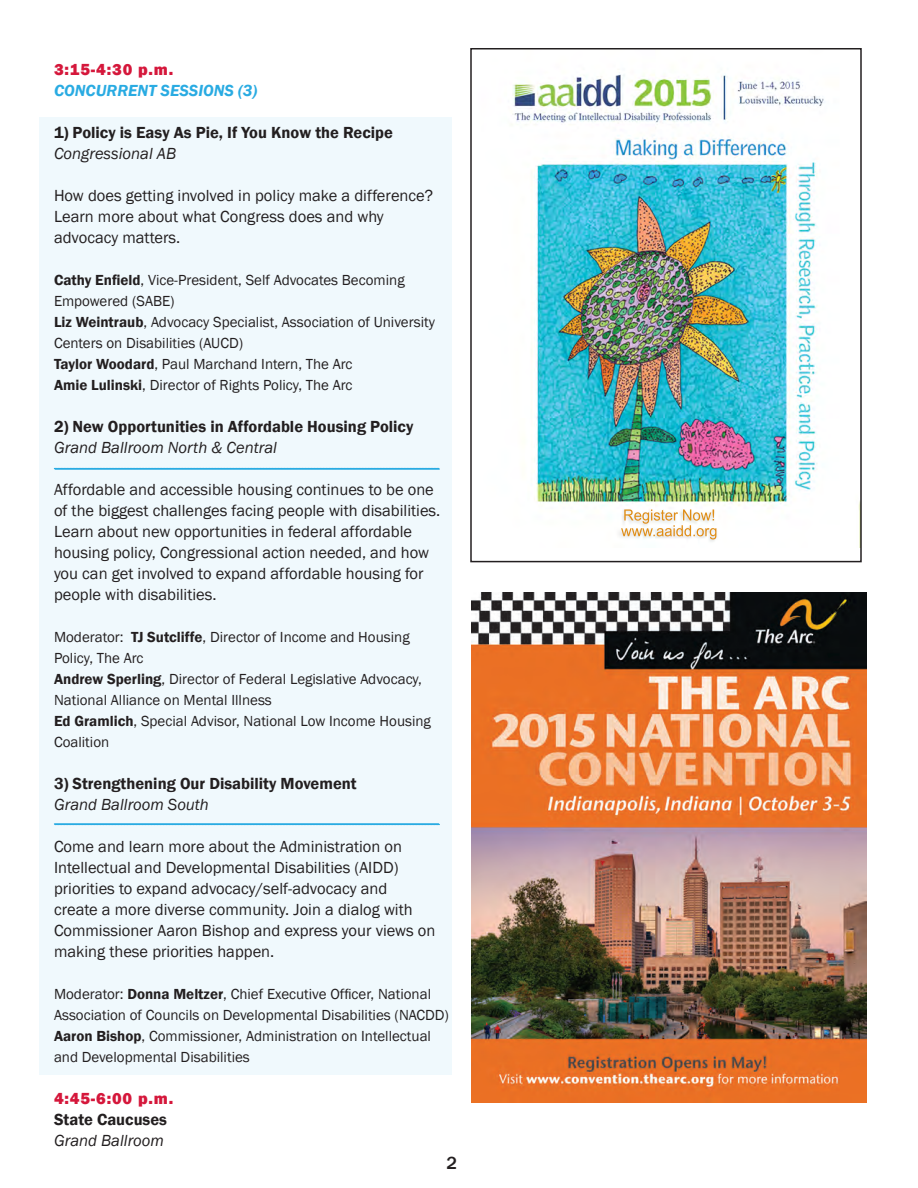
<style>
.page{position:relative;width:918px;height:1188px;background:#fff}
.page>*{position:absolute;margin:0;border:0;box-sizing:border-box;transform-origin:0 0}
.t1{font:500 18px "Franklin Gothic";color:#231f20}
.t2{font:16.5px/21px "Franklin Gothic";color:#231f20}
.t3{font:600 16.5px "Franklin Gothic";color:#231f20}
.t4{font:italic 16.5px "Franklin Gothic";color:#231f20}
.t5{font:800 16.5px "Franklin Gothic";letter-spacing:.05em;color:#d5173b}
.t6{font:italic 600 16.5px "Franklin Gothic";color:#29abe2}
.t7{font:15px/21px "Franklin Gothic";color:#231f20}
.s1{font-weight:600}
</style>
<div class="page">
<div style="left:39px;top:117px;width:412px;height:958px;background:#f0f9fd"></div>
<img style="left:471px;top:592px;width:396px;height:510px">
<img style="left:511px;top:74px;width:348px;height:468px">
<div style="left:470px;top:48px;width:392px;height:514px;border:2px solid #231f20"></div>
<svg style="left:54px;top:468px;width:386px;height:2px"></svg>
<svg style="left:54px;top:823px;width:386px;height:2px"></svg>
<p class="t5" style="left:54px;top:59px;width:121px">3:15-4:30 p.m.</p>
<p class="t6" style="left:54px;top:80px;width:205px">CONCURRENT SESSIONS (3)</p>
<p class="t3" style="left:54px;top:122px;width:341px">1) Policy is Easy As Pie, If You Know the Recipe</p>
<p class="t4" style="left:54px;top:143px;width:124px">Congressional AB</p>
<p class="t2" style="left:54px;top:185px;width:381px">How does getting involved in policy make a difference?<br>Learn more about what Congress does and why advocacy matters.</p>
<p class="t7" style="left:54px;top:270px;width:352px"><span class="s1">Cathy Enfield</span>, Vice-President, Self Advocates Becoming<br>Empowered (SABE)</p>
<p class="t7" style="left:54px;top:312px;width:382px"><span class="s1">Liz Weintraub</span>, Advocacy Specialist, Association of University<br>Centers on Disabilities (AUCD)</p>
<p class="t7" style="left:54px;top:354px;width:300px"><span class="s1">Taylor Woodard</span>, Paul Marchand Intern, The Arc</p>
<p class="t7" style="left:54px;top:375px;width:300px"><span class="s1">Amie Lulinski</span>, Director of Rights Policy, The Arc</p>
<p class="t3" style="left:54px;top:416px;width:361px">2) New Opportunities in Affordable Housing Policy</p>
<p class="t4" style="left:54px;top:437px;width:224px">Grand Ballroom North &amp; Central</p>
<p class="t2" style="left:54px;top:479px;width:388px">Affordable and accessible housing continues to be one of the biggest challenges facing people with disabilities.<br>Learn about new opportunities in federal affordable housing policy, Congressional action needed, and how you can get involved to expand affordable housing for people with disabilities.</p>
<p class="t7" style="left:54px;top:627px;width:357px">Moderator: <span class="s1">TJ Sutcliffe</span>, Director of Income and Housing<br>Policy, The Arc</p>
<p class="t7" style="left:54px;top:669px;width:369px"><span class="s1">Andrew Sperling</span>, Director of Federal Legislative Advocacy,<br>National Alliance on Mental Illness</p>
<p class="t7" style="left:54px;top:711px;width:379px"><span class="s1">Ed Gramlich</span>, Special Advisor, National Low Income Housing<br>Coalition</p>
<p class="t3" style="left:54px;top:773px;width:304px">3) Strengthening Our Disability Movement</p>
<p class="t4" style="left:54px;top:794px;width:156px">Grand Ballroom South</p>
<p class="t2" style="left:54px;top:836px;width:383px">Come and learn more about the Administration on Intellectual and Developmental Disabilities (AIDD) priorities to expand advocacy/self-advocacy and<br>create a more diverse community. Join a dialog with Commissioner Aaron Bishop and express your views on making these priorities happen.</p>
<p class="t7" style="left:54px;top:984px;width:396px">Moderator: <span class="s1">Donna Meltzer</span>, Chief Executive Officer, National<br>Association of Councils on Developmental Disabilities (NACDD)</p>
<p class="t7" style="left:54px;top:1026px;width:379px"><span class="s1">Aaron Bishop</span>, Commissioner, Administration on Intellectual and Developmental Disabilities</p>
<p class="t5" style="left:54px;top:1088px;width:121px">4:45-6:00 p.m.</p>
<p class="t3" style="left:54px;top:1109px;width:115px">State Caucuses</p>
<p class="t4" style="left:54px;top:1130px;width:111px">Grand Ballroom</p>
<p class="t1" style="left:446px;top:1152px;width:12px">2</p>
</div>
